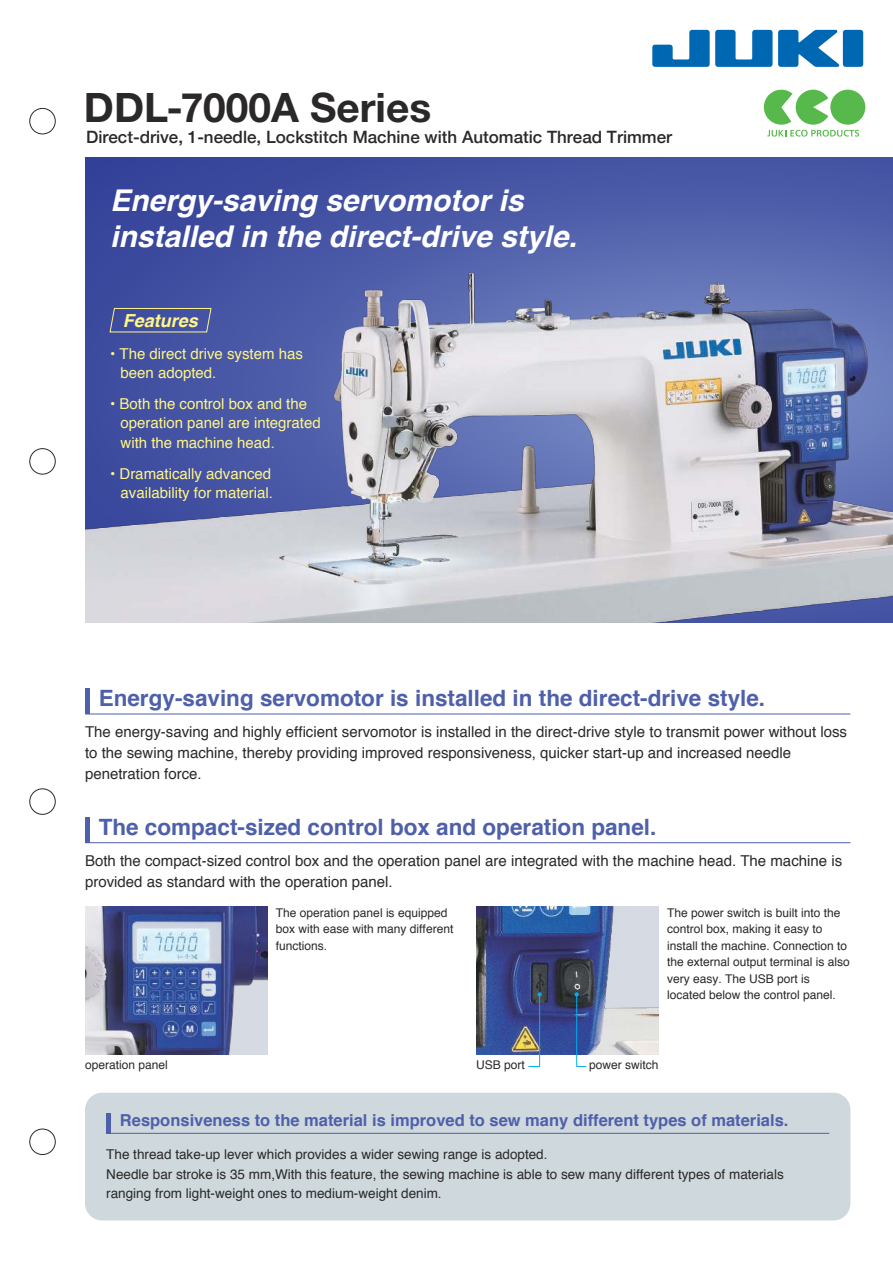
<style>
.page{position:relative;width:893px;height:1263px;background:#fff}
.page>*{position:absolute;margin:0;border:0;box-sizing:border-box;transform-origin:0 0}
.t1{font:700 40.65px "Helvetica Neue";color:#2b2829}
.t2{font:italic 700 30px/36px "Helvetica";color:#fff}
.t3{font:700 22.5px "Helvetica";color:#4f60ab}
.t4{font:italic 700 18px "Helvetica";color:#fff686}
.t5{font:500 16.95px "Helvetica Neue";color:#2b2829}
.t6{font:700 16.5px "Helvetica";color:#4f60ab}
.t7{font:15px/21px "Helvetica";color:#2b2829}
.t8{font:15px/19.5px "Helvetica";color:#fff686}
.t9{font:13.5px/19.5px "Helvetica";color:#2b2829}
.t10{font:12px/16.5px "Helvetica";color:#2b2829}
</style>
<div class="page">
<img style="left:85px;top:157px;width:808px;height:105px">
<img style="left:85px;top:262px;width:808px;height:361px">
<div style="left:85px;top:1093px;width:765px;height:127px;background:#ced8dd;border-radius:17px"></div>
<div style="left:830px;top:90px;width:35px;height:35px;background:#57b94b;border-radius:50%"></div>
<svg style="left:763px;top:89px;width:96px;height:48px"></svg>
<hr style="left:85px;top:714px;width:765px;height:1px;background:#4f60ab">
<hr style="left:85px;top:688px;width:4px;height:26px;background:#4f60ab">
<hr style="left:85px;top:842px;width:765px;height:1px;background:#4f60ab">
<hr style="left:85px;top:817px;width:4px;height:26px;background:#4f60ab">
<hr style="left:106px;top:1133px;width:723px;height:1px;background:#4f60ab">
<div style="left:106px;top:1113px;width:5px;height:20px;background:#4f60ab"></div>
<svg style="left:109px;top:308px;width:103px;height:25px;background:#525e9e"></svg>
<img style="left:85px;top:907px;width:182px;height:148px">
<img style="left:476px;top:907px;width:183px;height:148px">
<svg style="left:528px;top:992px;width:14px;height:75px"></svg>
<svg style="left:575px;top:992px;width:12px;height:75px"></svg>
<svg style="left:652px;top:30px;width:187px;height:37px"></svg>
<div style="left:843px;top:30px;width:20px;height:37px;background:#0068b3;border-radius:3px"></div>
<div style="left:30px;top:1129px;width:25px;height:26px;border:1px solid #2b2829;border-radius:50%"></div>
<div style="left:30px;top:789px;width:25px;height:25px;border:1px solid #2b2829;border-radius:50%"></div>
<div style="left:30px;top:448px;width:25px;height:26px;border:1px solid #2b2829;border-radius:50%"></div>
<div style="left:30px;top:108px;width:25px;height:26px;border:1px solid #2b2829;border-radius:50%"></div>
<h1 class="t1" style="left:84px;top:84px;width:349px">DDL-7000A Series</h1>
<p class="t5" style="left:86px;top:131px;width:588px">Direct-drive, 1-needle, Lockstitch Machine with Automatic Thread Trimmer</p>
<h2 class="t2" style="left:110px;top:186px;width:468px">Energy-saving servomotor is installed in the direct-drive style.</h2>
<p class="t4" style="left:123px;top:314px;width:77px">Features</p>
<p class="t8" style="left:121px;top:344px;width:184px;text-indent:-10px">• The direct drive system has been adopted.</p>
<p class="t8" style="left:121px;top:394px;width:202px;text-indent:-10px">• Both the control box and the operation panel are integrated with the machine head.</p>
<p class="t8" style="left:110px;top:464px;width:165px;text-align:right">• Dramatically advanced availability for material.</p>
<h3 class="t3" style="left:99px;top:689px;width:668px">Energy-saving servomotor is installed in the direct-drive style.</h3>
<p class="t7" style="left:85px;top:723px;width:763px">The energy-saving and highly efficient servomotor is installed in the direct-drive style to transmit power without loss to the sewing machine, thereby providing improved responsiveness, quicker start-up and increased needle penetration force.</p>
<h3 class="t3" style="left:99px;top:818px;width:559px">The compact-sized control box and operation panel.</h3>
<p class="t7" style="left:85px;top:851px;width:759px">Both the compact-sized control box and the operation panel are integrated with the machine head. The machine is provided as standard with the operation panel.</p>
<p class="t10" style="left:276px;top:905px;width:179px">The operation panel is equipped box with ease with many different functions.</p>
<p class="t10" style="left:667px;top:905px;width:184px">The power switch is built into the control box, making it easy to install the machine. Connection to the external output terminal is also very easy. The USB port is located below the control panel.</p>
<p class="t10" style="left:85px;top:1058px;width:84px">operation panel</p>
<p class="t10" style="left:476px;top:1058px;width:50px">USB port</p>
<p class="t10" style="left:589px;top:1058px;width:71px">power switch</p>
<p class="t6" style="left:120px;top:1114px;width:670px">Responsiveness to the material is improved to sew many different types of materials.</p>
<p class="t9" style="left:106px;top:1146px;width:679px">The thread take-up lever which provides a wider sewing range is adopted.<br>Needle bar stroke is 35 mm,With this feature, the sewing machine is able to sew many different types of materials ranging from light-weight ones to medium-weight denim.</p>
</div>
